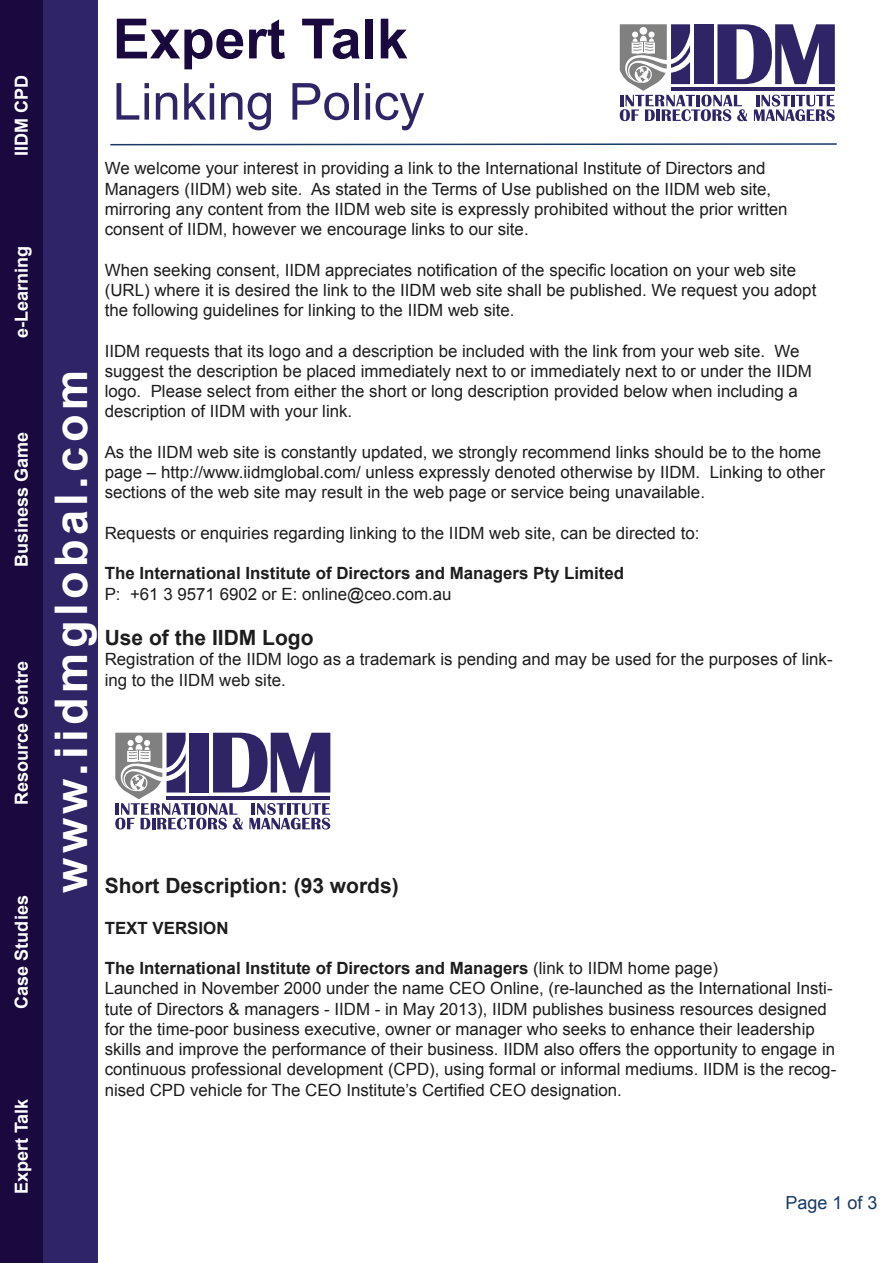
<style>
.page{position:relative;width:893px;height:1263px;background:#fff}
.page>*{position:absolute;margin:0;border:0;box-sizing:border-box;transform-origin:0 0}
.t1{font:700 55.5px "Arial";color:#1a093e}
.t2{font:51px "Arial";color:#2f2566}
.t3{font:700 45px "Arial";letter-spacing:.1em;color:#fff}
.t4{font:700 21px "Arial";color:#1c1d1c}
.t5{font:700 18px "Arial";color:#fff}
.t6{font:18px "Arial";color:#183966}
.text{font:16.8px/20.2px "Arial";color:#1c1d1c}
.text-2{font:700 16.8px "Arial";color:#1c1d1c}
.s1{font-weight:400}
</style>
<div class="page">
<div style="left:0;top:0;width:54px;height:1262px;background:#1a093e"></div>
<div style="left:44px;top:0;width:54px;height:1263px;background:#2f2566"></div>
<svg style="left:110px;top:143px;width:727px;height:3px"></svg>
<svg style="left:620px;top:24px;width:215px;height:97px"></svg>
<svg style="left:115px;top:733px;width:215px;height:97px"></svg>
<p class="t5" style="left:10px;top:156px;width:83px;rotate:-90deg">IIDM CPD</p>
<p class="t5" style="left:10px;top:338px;width:94px;rotate:-90deg">e-Learning</p>
<p class="t5" style="left:10px;top:567px;width:137px;rotate:-90deg">Business Game</p>
<p class="t5" style="left:10px;top:805px;width:145px;rotate:-90deg">Resource Centre</p>
<p class="t5" style="left:10px;top:1009px;width:115px;rotate:-90deg">Case Studies</p>
<p class="t5" style="left:10px;top:1194px;width:97px;rotate:-90deg">Expert Talk</p>
<h3 class="t3" style="left:41px;top:893px;width:525px;rotate:-90deg">www.iidmglobal.com</h3>
<h1 class="t1" style="left:113px;top:2px;width:297px">Expert Talk</h1>
<h2 class="t2" style="left:113px;top:68px;width:313px">Linking Policy</h2>
<p class="text" style="left:105px;top:158px;width:684px">We welcome your interest in providing a link to the International Institute of Directors and Managers (IIDM) web site. As stated in the Terms of Use published on the IIDM web site, mirroring any content from the IIDM web site is expressly prohibited without the prior written consent of IIDM, however we encourage links to our site.</p>
<p class="text" style="left:105px;top:260px;width:713px">When seeking consent, IIDM appreciates notification of the specific location on your web site (URL) where it is desired the link to the IIDM web site shall be published. We request you adopt the following guidelines for linking to the IIDM web site.</p>
<p class="text" style="left:105px;top:341px;width:709px">IIDM requests that its logo and a description be included with the link from your web site. We suggest the description be placed immediately next to or immediately next to or under the IIDM logo. Please select from either the short or long description provided below when including a description of IIDM with your link.</p>
<p class="text" style="left:105px;top:442px;width:722px">As the IIDM web site is constantly updated, we strongly recommend links should be to the home page – http://www.iidmglobal.com/ unless expressly denoted otherwise by IIDM. Linking to other sections of the web site may result in the web page or service being unavailable.</p>
<p class="text" style="left:105px;top:523px;width:596px">Requests or enquiries regarding linking to the IIDM web site, can be directed to:</p>
<p class="text-2" style="left:105px;top:562px;width:521px">The International Institute of Directors and Managers Pty Limited</p>
<p class="text" style="left:105px;top:584px;width:348px">P: +61 3 9571 6902 or E: online@ceo.com.au</p>
<p class="t4" style="left:105px;top:624px;width:210px">Use of the IIDM Logo</p>
<p class="text" style="left:105px;top:649px;width:729px">Registration of the IIDM logo as a trademark is pending and may be used for the purposes of link&shy;ing to the IIDM web site.</p>
<p class="t4" style="left:105px;top:872px;width:296px">Short Description: (93 words)</p>
<p class="text-2" style="left:105px;top:916px;width:125px">TEXT VERSION</p>
<p class="text-2" style="left:105px;top:957px;width:615px">The International Institute of Directors and Managers <span class="s1">(link to IIDM home page)</span></p>
<p class="text" style="left:105px;top:978px;width:733px">Launched in November 2000 under the name CEO Online, (re-launched as the International Insti&shy;tute of Directors &amp; managers - IIDM - in May 2013), IIDM publishes business resources designed for the time-poor business executive, owner or manager who seeks to enhance their leadership skills and improve the performance of their business. IIDM also offers the opportunity to engage in continuous professional development (CPD), using formal or informal mediums. IIDM is the recog&shy;nised CPD vehicle for The CEO Institute’s Certified CEO designation.</p>
<p class="t6" style="left:785px;top:1191px;width:94px">Page 1 of 3</p>
</div>
